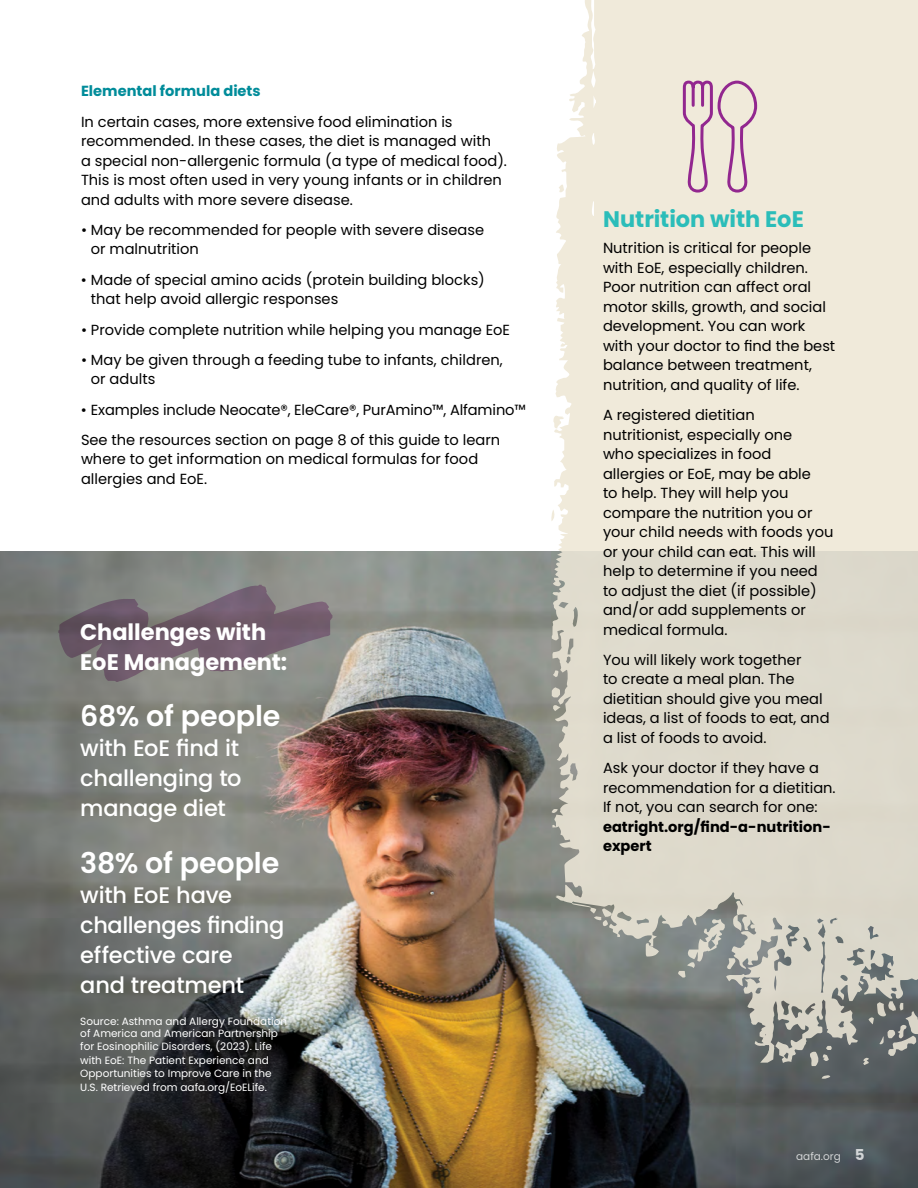
<style>
.page{position:relative;width:918px;height:1188px;background:#fff}
.page>*{position:absolute;margin:0;border:0;box-sizing:border-box;transform-origin:0 0}
.t1{font:600 28.5px "Poppins";color:#fff}
.t2{font:500 22.5px/30px "Poppins";letter-spacing:-.01em;color:#fff;text-align:justify}
.t3{font:700 22.5px/30px "Poppins";color:#fff}
.t4{font:700 22.5px "Poppins";letter-spacing:-.005em;color:#2bbdb9}
.t5{font:14.7px/19.5px "Poppins";color:#000}
.t6{font:700 14.7px/19.5px "Poppins";color:#000}
.t7{font:700 14.7px "Poppins";color:#008c9a}
.t8{font:10.5px/13.5px "Poppins";color:#fff}
.s1{font-weight:700;font-size:15px}
</style>
<div class="page">
<svg style="left:554px;top:0;width:43px;height:551px;fill:#f0eada"></svg>
<svg style="left:553px;top:415px;width:11px;height:14px"></svg>
<svg style="left:559px;top:184px;width:5px;height:8px"></svg>
<svg style="left:551px;top:510px;width:4px;height:11px"></svg>
<div style="left:597px;top:0;width:321px;height:883px;background:#f0eada"></div>
<img style="left:0;top:551px;width:918px;height:637px">
<svg style="left:682px;top:80px;width:76px;height:113px"></svg>
<svg style="left:552px;top:551px;width:366px;height:512px;background:#cac8bc"></svg>
<svg style="left:552px;top:687px;width:8px;height:10px"></svg>
<svg style="left:646px;top:943px;width:13px;height:14px"></svg>
<svg style="left:760px;top:1030px;width:5px;height:9px"></svg>
<svg style="left:768px;top:1047px;width:6px;height:6px"></svg>
<svg style="left:553px;top:705px;width:8px;height:6px"></svg>
<svg style="left:553px;top:670px;width:6px;height:7px"></svg>
<svg style="left:594px;top:908px;width:18px;height:19px"></svg>
<svg style="left:810px;top:1046px;width:22px;height:20px"></svg>
<svg style="left:822px;top:1075px;width:8px;height:4px"></svg>
<svg style="left:678px;top:901px;width:79px;height:85px;background:#a2a5a0"></svg>
<svg style="left:863px;top:1001px;width:55px;height:64px;background:#737776"></svg>
<svg style="left:552px;top:809px;width:6px;height:4px"></svg>
<svg style="left:58px;top:585px;width:274px;height:97px;background:#7a7076"></svg>
<p class="t7" style="left:81px;top:83px;width:181px">Elemental formula diets</p>
<p class="t5" style="left:81px;top:112px;width:428px">In certain cases, more extensive food elimination is recommended. In these cases, the diet is managed with<br>a special non-allergenic formula (a type of medical food).<br>This is most often used in very young infants or in children and adults with more severe disease.</p>
<p class="t5" style="left:91px;top:220px;width:395px;text-indent:-10px">• May be recommended for people with severe disease or malnutrition</p>
<p class="t5" style="left:91px;top:270px;width:396px;text-indent:-10px">• Made of special amino acids (protein building blocks) that help avoid allergic responses</p>
<p class="t5" style="left:81px;top:320px;width:431px">• Provide complete nutrition while helping you manage EoE</p>
<p class="t5" style="left:91px;top:350px;width:413px;text-indent:-10px">• May be given through a feeding tube to infants, children, or adults</p>
<p class="t5" style="left:81px;top:394px;width:446px;line-height:30.3px">• Examples include Neocate®, EleCare®, PurAmino™, Alfamino™<br>See the resources section on page 8 of this guide to learn</p>
<p class="t5" style="left:81px;top:450px;width:399px">where to get information on medical formulas for food allergies and EoE.</p>
<h2 class="t3" style="left:80px;top:617px;width:209px">Challenges with<br>EoE Management:</h2>
<h1 class="t1" style="left:80px;top:700px;width:202px">68% of people</h1>
<h2 class="t2" style="left:80px;top:734px;width:163px">with EoE find it challenging to manage diet</h2>
<h1 class="t1" style="left:80px;top:846px;width:201px">38% of people</h1>
<h2 class="t2" style="left:80px;top:880px;width:206px;text-align:left">with EoE have challenges finding effective care<br>and treatment</h2>
<p class="t8" style="left:80px;top:1015px;width:208px;line-height:12px">Source: Asthma and Allergy Foundation of America and American Partnership</p>
<p class="t8" style="left:80px;top:1040px;width:193px">for Eosinophilic Disorders, (2023). Life with EoE: The Patient Experience and Opportunities to Improve Care in the U.S. Retrieved from aafa.org/EoELife.</p>
<h2 class="t4" style="left:603px;top:206px;width:202px">Nutrition with EoE</h2>
<p class="t5" style="left:603px;top:239px;width:234px">Nutrition is critical for people with EoE, especially children.<br>Poor nutrition can affect oral motor skills, growth, and social development. You can work with your doctor to find the best balance between treatment, nutrition, and quality of life.</p>
<p class="t5" style="left:603px;top:405px;width:232px">A registered dietitian nutritionist, especially one<br>who specializes in food allergies or EoE, may be able<br>to help. They will help you compare the nutrition you or your child needs with foods you or your child can eat. This will help to determine if you need to adjust the diet (if possible) and/or add supplements or medical formula.</p>
<p class="t5" style="left:603px;top:650px;width:228px">You will likely work together<br>to create a meal plan. The dietitian should give you meal ideas, a list of foods to eat, and a list of foods to avoid.</p>
<p class="t5" style="left:603px;top:758px;width:234px">Ask your doctor if they have a recommendation for a dietitian.<br>If not, you can search for one:</p>
<p class="t6" style="left:603px;top:817px;width:229px">eatright.org/find-a-nutrition&shy;expert</p>
<p class="t8" style="left:796px;top:1149px;width:69px">aafa.org <span class="s1">5</span></p>
</div>
